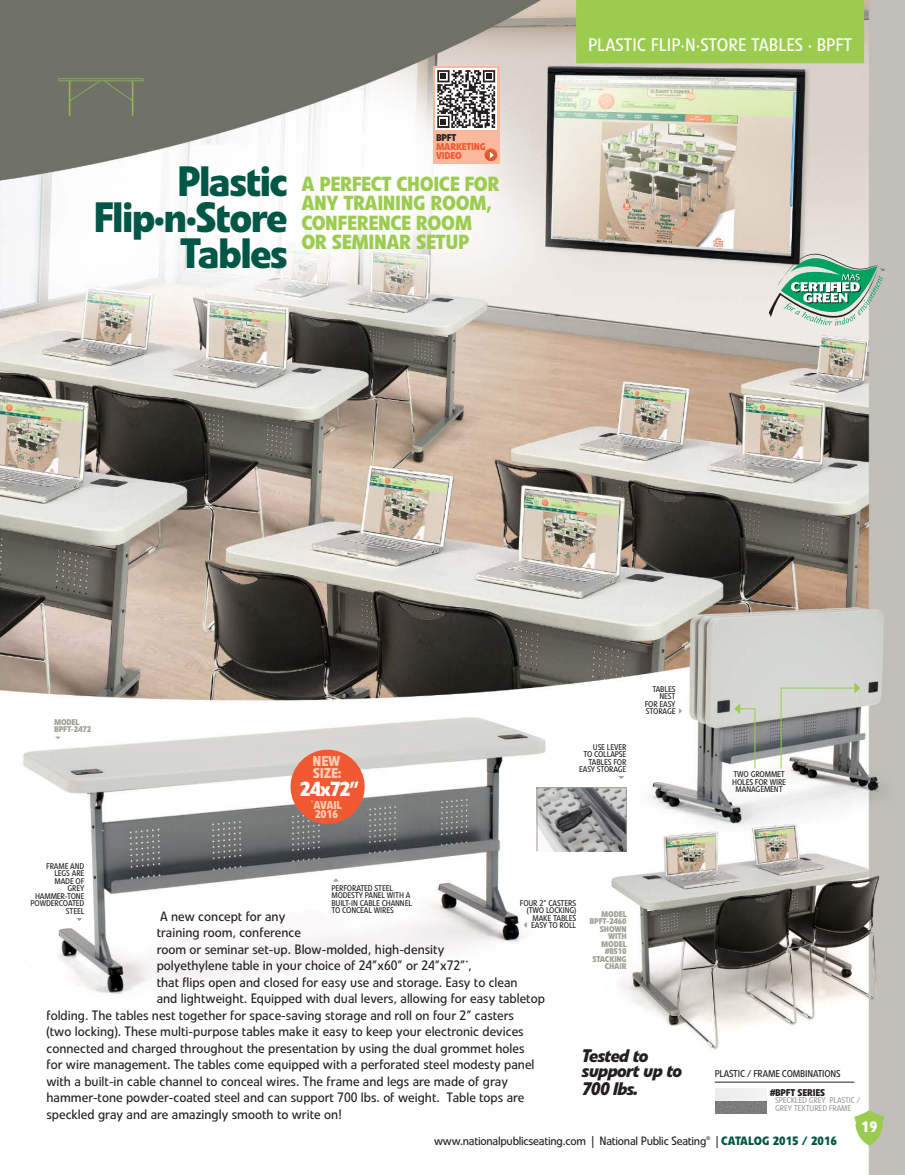
<style>
.page{position:relative;width:905px;height:1175px;background:#fff}
.page>*{position:absolute;margin:0;border:0;box-sizing:border-box;transform-origin:0 0}
.t1{font:700 42px/36px "Linotype Veto";letter-spacing:-.04em;color:#005746;text-align:right}
.t2{font:700 20.25px/19.5px "Linotype Veto";letter-spacing:-.02em;color:#9bcc4f}
.t3{font:700 20.25px "Linotype Veto";letter-spacing:-.06em;color:#fff}
.t4{font:18px "Linotype Veto";color:#fff}
.t5{font:italic 700 18px/15px "Linotype Veto";letter-spacing:-.04em;color:#231f20}
.t6{font:700 15px "Linotype Veto";color:#fff}
.t7{font:700 14.25px/12px "Linotype Veto";letter-spacing:-.02em;color:#fccab2}
.t8{font:13.5px "Linotype Veto";color:#231f20}
.t9{font:12px "Linotype Veto";letter-spacing:-.02em;color:#231f20}
.t10{font:700 12px "Linotype Veto";color:#005746}
.t11{font:700 11.25px/9.8px "Linotype Veto";letter-spacing:-.02em;color:#fccab2;text-align:center}
.t12{font:9.75px "Linotype Veto";letter-spacing:-.02em;color:#231f20}
.t13{font:700 9.75px "Linotype Veto";letter-spacing:-.02em;color:#231f20}
.t14{font:700 9.75px/9px "Linotype Veto";letter-spacing:-.02em;color:#f05932}
.t15{font:8.25px/7.5px "Linotype Veto";letter-spacing:-.02em;color:#231f20;text-align:right}
.t16{font:700 8.25px/7.5px "Linotype Veto";letter-spacing:-.02em;color:#9f9e92}
.t17{font:8.25px/7.5px "Linotype Veto";letter-spacing:-.02em;color:#9f9e92}
.t18{font:5.25px "Linotype Veto";color:#231f20}
.s1{color:#9f9e92}
.s2{font-weight:400;color:#231f20}
</style>
<div class="page">
<img style="left:0;top:0;width:904px;height:1174px">
<svg style="left:58px;top:78px;width:86px;height:38px;background:#727865"></svg>
<hr style="left:714px;top:1081px;width:140px;height:1px;background:#231f20">
<img style="left:715px;top:1088px;width:51px;height:25px">
<svg style="left:768px;top:245px;width:116px;height:80px;background:#99beab"></svg>
<svg style="left:780px;top:682px;width:80px;height:87px;background:#a5a7a3"></svg>
<svg style="left:734px;top:703px;width:21px;height:66px"></svg>
<div style="left:433px;top:66px;width:66px;height:97px;background:#fab99c"></div>
<svg style="left:435px;top:68px;width:62px;height:62px"></svg>
<svg style="left:437px;top:70px;width:58px;height:58px;background:#8b8989"></svg>
<svg style="left:484px;top:148px;width:13px;height:13px"></svg>
<img style="left:538px;top:789px;width:86px;height:60px">
<div style="left:536px;top:787px;width:90px;height:64px;border:1px solid #9f9e92"></div>
<div style="left:576px;top:0;width:288px;height:63px;background:#9bcc4f"></div>
<svg style="left:854px;top:1110px;width:30px;height:35px"></svg>
<div style="left:290px;top:749px;width:75px;height:75px;background:#f05932;border-radius:50%"></div>
<svg style="left:333px;top:878px;width:6px;height:3px"></svg>
<svg style="left:76px;top:917px;width:6px;height:3px"></svg>
<svg style="left:618px;top:775px;width:6px;height:4px"></svg>
<p class="t13" style="left:436px;top:131px;width:22px">BPFT</p>
<p class="t14" style="left:436px;top:142px;width:51px">MARKETING<br>VIDEO</p>
<p class="t1" style="left:93px;top:164px;width:196px">Plastic<br>Flip·n·Store<br>Tables</p>
<p class="t2" style="left:301px;top:174px;width:200px">A PERFECT CHOICE FOR<br>ANY TRAINING ROOM,<br>CONFERENCE ROOM<br>OR SEMINAR SETUP</p>
<p class="t4" style="left:588px;top:35px;width:266px">PLASTIC FLIP·N·STORE TABLES · BPFT</p>
<p class="t16" style="left:54px;top:718px;width:39px">MODEL<br>BPFT-2472</p>
<p class="t7" style="left:312px;top:755px;width:31px">NEW<br>SIZE:</p>
<p class="t3" style="left:300px;top:776px;width:61px">24x72”</p>
<p class="t11" style="left:311px;top:800px;width:33px"><sup>*</sup>AVAIL<br>2016</p>
<p class="t15" style="left:579px;top:743px;width:49px">USE LEVER<br>TO COLLAPSE<br>TABLES FOR<br>EASY STORAGE</p>
<p class="t15" style="left:652px;top:685px;width:25px">TABLES</p>
<p class="t15" style="left:659px;top:692px;width:18px">NEST</p>
<p class="t15" style="left:644px;top:700px;width:32px">FOR EASY</p>
<p class="t15" style="left:646px;top:707px;width:41px">STORAGE<span class="s1">✔</span></p>
<p class="t15" style="left:733px;top:770px;width:53px">TWO GROMMET</p>
<p class="t15" style="left:732px;top:778px;width:55px;text-align:center">HOLES FOR WIRE<br>MANAGEMENT</p>
<p class="t15" style="left:30px;top:862px;width:55px">FRAME AND<br>LEGS ARE<br>MADE OF<br>GREY<br>HAMMER-TONE<br>POWDERCOATED<br>STEEL</p>
<p class="t15" style="left:331px;top:884px;width:82px;text-align:left">PERFORATED STEEL<br>MODESTY PANEL WITH A<br>BUILT-IN CABLE CHANNEL<br>TO CONCEAL WIRES</p>
<p class="t15" style="left:520px;top:899px;width:58px">FOUR 2” CASTERS (TWO LOCKING)<br>MAKE TABLES</p>
<p class="t15" style="left:521px;top:921px;width:56px"><span class="s1">✓</span>EASY TO ROLL</p>
<p class="t16" style="left:589px;top:910px;width:39px;text-align:right">MODEL<br>BPFT-2460<br>SHOWN<br>WITH<br>MODEL #8510<br>STACKING<br>CHAIR</p>
<p class="t8" style="left:160px;top:908px;width:127px">A new concept for any</p>
<p class="t8" style="left:157px;top:924px;width:146px">training room, conference</p>
<p class="t8" style="left:157px;top:941px;width:289px">room or seminar set-up. Blow-molded, high-density</p>
<p class="t8" style="left:157px;top:957px;width:316px">polyethylene table in your choice of 24”x60” or 24”x72”<sup>*</sup>,</p>
<p class="t8" style="left:157px;top:974px;width:362px">that flips open and closed for easy use and storage. Easy to clean</p>
<p class="t8" style="left:157px;top:990px;width:389px">and lightweight. Equipped with dual levers, allowing for easy tabletop</p>
<p class="t8" style="left:46px;top:1007px;width:469px">folding. The tables nest together for space-saving storage and roll on four 2” casters</p>
<p class="t8" style="left:46px;top:1023px;width:478px">(two locking). These multi-purpose tables make it easy to keep your electronic devices</p>
<p class="t8" style="left:46px;top:1040px;width:479px">connected and charged throughout the presentation by using the dual grommet holes</p>
<p class="t8" style="left:46px;top:1056px;width:489px">for wire management. The tables come equipped with a perforated steel modesty panel</p>
<p class="t8" style="left:46px;top:1073px;width:463px">with a built-in cable channel to conceal wires. The frame and legs are made of gray</p>
<p class="t8" style="left:46px;top:1089px;width:479px">hammer-tone powder-coated steel and can support 700 lbs. of weight. Table tops are</p>
<p class="t8" style="left:46px;top:1106px;width:297px">speckled gray and are amazingly smooth to write on!</p>
<p class="t5" style="left:582px;top:1048px;width:102px">Tested to support up to</p>
<p class="t5" style="left:582px;top:1081px;width:58px">700 lbs.</p>
<p class="t12" style="left:714px;top:1068px;width:127px">PLASTIC / FRAME COMBINATIONS</p>
<p class="t13" style="left:770px;top:1086px;width:56px">#BPFT SERIES</p>
<p class="t17" style="left:775px;top:1096px;width:87px">SPECKLED GREY PLASTIC /<br>GREY TEXTURED FRAME</p>
<p class="t6" style="left:861px;top:1117px;width:18px">19</p>
<p class="t9" style="left:434px;top:1133px;width:274px">www.nationalpublicseating.com | National Public Seating</p>
<p class="t18" style="left:706px;top:1135px;width:6px">®</p>
<p class="t10" style="left:716px;top:1132px;width:123px"><span class="s2">|</span> CATALOG 2015 / 2016</p>
</div>
